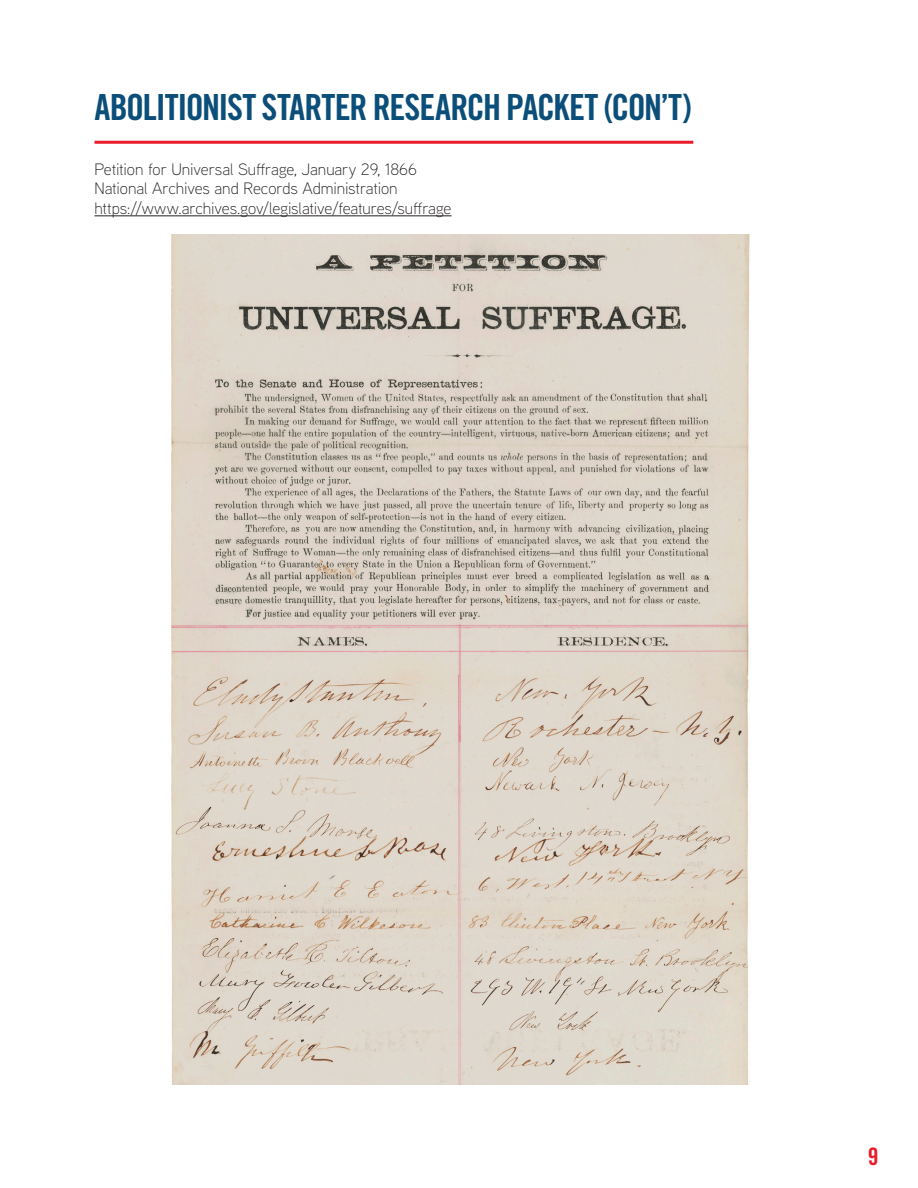
<style>
.page{position:relative;width:918px;height:1188px;background:#fff}
.page>*{position:absolute;margin:0;border:0;box-sizing:border-box;transform-origin:0 0}
.Heading_with_Underli{font:36px "Trade Gothic LT Std Bd Cn 20";letter-spacing:-.035em;color:#0a4e79}
.t1{font:24px "Trade Gothic LT Std Bd Cn 20";color:#ec1b2b}
.Activity_P{font:300 16.5px "Aaux Next";letter-spacing:-.01em;color:#231f20}
</style>
<div class="page">
<hr style="left:94px;top:141px;width:599px;height:3px;background:#ec1b2b">
<hr style="left:94px;top:215px;width:358px;height:1px;background:#231f20">
<img style="left:171px;top:234px;width:579px;height:851px">
<p class="Heading_with_Underli" style="left:94px;top:86px;width:599px">ABOLITIONIST STARTER RESEARCH PACKET (CON’T)</p>
<p class="Activity_P" style="left:94px;top:158px;width:324px">Petition for Universal Suffrage, January 29, 1866</p>
<p class="Activity_P" style="left:94px;top:178px;width:305px">National Archives and Records Administration</p>
<p class="Activity_P" style="left:94px;top:198px;width:359px">https://www.archives.gov/legislative/features/suffrage</p>
<h2 class="t1" style="left:868px;top:1142px;width:12px">9</h2>
</div>
